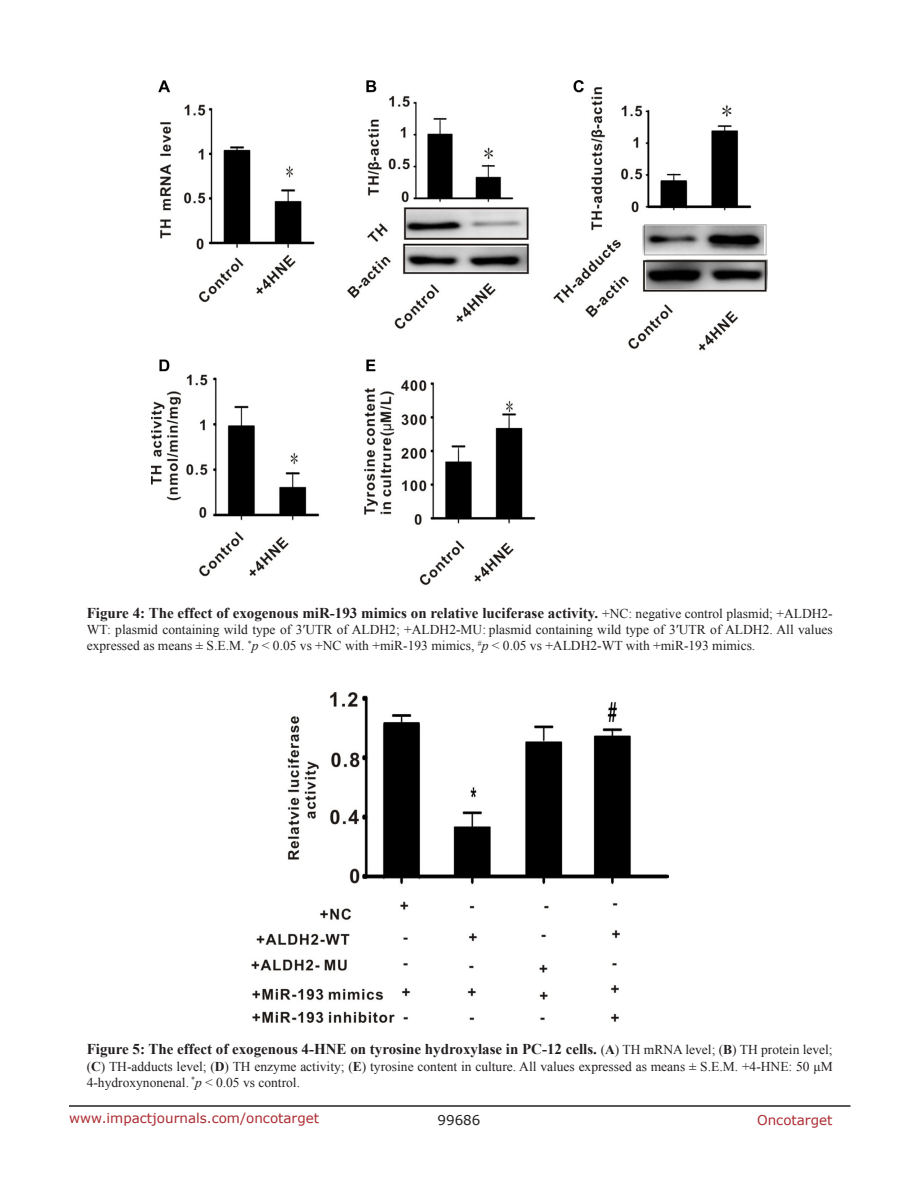
<style>
.page{position:relative;width:918px;height:1188px;background:#fff}
.page>*{position:absolute;margin:0;border:0;box-sizing:border-box;transform-origin:0 0}
.FigureText{font:700 15px "Times New Roman";color:#231f20}
.FigureText-2{font:13.5px/16.2px "Times New Roman";color:#231f20}
.t1{font:13.5px "Verdana";color:#ac2b31}
.t2{font:13.5px "Verdana";color:#231f20}
.s1{font-weight:400;font-size:13.5px}
.s2{font-style:italic}
.s3{font-size:13.5px}
.s4{font-weight:700}
</style>
<div class="page">
<hr style="left:69px;top:1105px;width:781px;height:2px;background:#231f20">
<img style="left:152px;top:81px;width:616px;height:504px">
<img style="left:251px;top:693px;width:417px;height:329px">
<p class="FigureText" style="left:87px;top:602px;width:747px">Figure 4: The effect of exogenous miR-193 mimics on relative luciferase activity. <span class="s1">+NC: negative control plasmid; +ALDH2-</span></p>
<p class="FigureText-2" style="left:87px;top:621px;width:747px">WT: plasmid containing wild type of 3′UTR of ALDH2; +ALDH2-MU: plasmid containing wild type of 3′UTR of ALDH2. All values expressed as means ± S.E.M. <sup>*</sup><span class="s2">p</span> &lt; 0.05 vs +NC with +miR-193 mimics, <sup>#</sup><span class="s2">p</span> &lt; 0.05 vs +ALDH2-WT with +miR-193 mimics.</p>
<p class="FigureText" style="left:87px;top:1039px;width:747px">Figure 5: The effect of exogenous 4-HNE on tyrosine hydroxylase in PC-12 cells. <span class="s1">(</span><span class="s3">A</span><span class="s1">) TH mRNA level; (</span><span class="s3">B</span><span class="s1">) TH protein level;</span></p>
<p class="FigureText-2" style="left:87px;top:1058px;width:748px">(<span class="s4">C</span>) TH-adducts level; (<span class="s4">D</span>) TH enzyme activity; (<span class="s4">E</span>) tyrosine content in culture. All values expressed as means ± S.E.M. +4-HNE: 50 μM<br>4-hydroxynonenal. <sup>*</sup><span class="s2">p</span> &lt; 0.05 vs control.</p>
<p class="t1" style="left:69px;top:1109px;width:252px">www.impactjournals.com/oncotarget</p>
<p class="t2" style="left:438px;top:1111px;width:44px">99686</p>
<p class="t1" style="left:757px;top:1111px;width:77px">Oncotarget</p>
</div>
